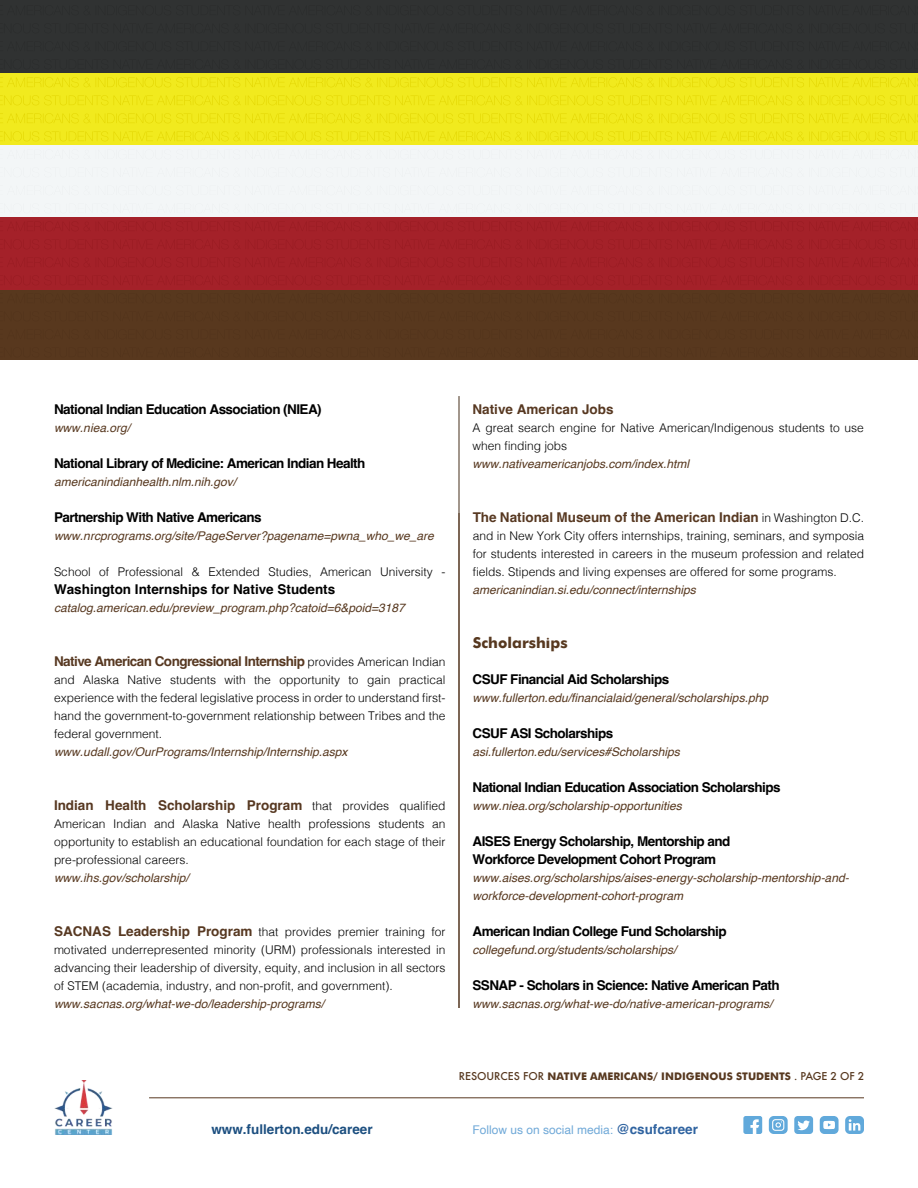
<style>
.page{position:relative;width:918px;height:1188px;background:#fff}
.page>*{position:absolute;margin:0;border:0;box-sizing:border-box;transform-origin:0 0}
.t1{font:700 15px "Futura";color:#57381f}
.t2{font:700 13.5px/18px "Helvetica";letter-spacing:-.04em;color:#000}
.t3{font:700 13.5px "Helvetica";color:#573821}
.t4{font:700 13.5px "Helvetica";letter-spacing:-.04em;color:#573821}
.t5{font:700 13.5px "Helvetica";color:#000}
.t6{font:700 13.5px "Helvetica";color:#1c4f80}
.t7{font:300 12px/18px "Helvetica";color:#000;text-align:justify}
.t8{font:italic 12px/18px "Helvetica";color:#57381f}
.t9{font:12px "Helvetica";color:#70a9d8}
.t10{font:700 10.5px "Futura";color:#57381f}
.s1{font-weight:300;font-size:12px;color:#000}
.s2{font-weight:700;font-size:13.5px;color:#573821}
.s3{font-weight:500}
.s4{font-weight:700;font-size:13.5px;color:#2f63a0}
</style>
<div class="page">
<div style="left:0;top:289px;width:918px;height:71px;background:#58381e"></div>
<div style="left:0;top:217px;width:918px;height:72px;background:#a42129"></div>
<div style="left:0;top:145px;width:918px;height:72px;background:#f3f6f7"></div>
<div style="left:0;top:72px;width:918px;height:73px;background:#f1ea1e"></div>
<div style="left:0;top:0;width:918px;height:72px;background:#303232"></div>
<svg style="left:820px;top:1116px;width:19px;height:18px"></svg>
<svg style="left:845px;top:1116px;width:19px;height:18px"></svg>
<svg style="left:794px;top:1116px;width:19px;height:18px"></svg>
<svg style="left:769px;top:1116px;width:19px;height:18px"></svg>
<svg style="left:743px;top:1116px;width:19px;height:18px"></svg>
<img style="left:54px;top:1080px;width:58px;height:54px">
<hr style="left:149px;top:1098px;width:715px;height:1px;background:#573820">
<hr style="left:459px;top:396px;width:1px;height:612px;background:#462f1b">
<hr style="left:459px;top:513px;width:1px;height:495px;background:#573820">
<svg style="left:0;top:131px;width:918px;height:10px"></svg>
<svg style="left:0;top:113px;width:918px;height:10px"></svg>
<svg style="left:0;top:95px;width:918px;height:10px"></svg>
<svg style="left:0;top:77px;width:918px;height:10px"></svg>
<p class="t2" style="left:54px;top:401px;width:269px">National Indian Education Association (NIEA)</p>
<p class="t8" style="left:54px;top:420px;width:78px">www.niea.org/</p>
<p class="t2" style="left:54px;top:455px;width:313px">National Library of Medicine: American Indian Health</p>
<p class="t8" style="left:54px;top:474px;width:184px">americanindianhealth.nlm.nih.gov/</p>
<p class="t2" style="left:54px;top:509px;width:209px">Partnership With Native Americans</p>
<p class="t8" style="left:54px;top:528px;width:381px">www.nrcprograms.org/site/PageServer?pagename=pwna_who_we_are</p>
<p class="t3" style="left:472px;top:404px;width:143px">Native American Jobs</p>
<p class="t7" style="left:472px;top:420px;width:393px">A great search engine for Native American/Indigenous students to use when finding jobs</p>
<p class="t8" style="left:472px;top:456px;width:218px">www.nativeamericanjobs.com/index.html</p>
<p class="t3" style="left:473px;top:512px;width:393px">The National Museum of the American Indian <span class="s1">in Washington D.C.</span></p>
<p class="t7" style="left:473px;top:528px;width:393px">and in New York City offers internships, training, seminars, and symposia for students interested in careers in the museum profession and related</p>
<p class="t7" style="left:54px;top:564px;width:393px">School of Professional &amp; Extended Studies, American University -</p>
<p class="t7" style="left:473px;top:564px;width:366px">fields. Stipends and living expenses are offered for some programs.</p>
<p class="t5" style="left:54px;top:584px;width:283px">Washington Internships for Native Students</p>
<p class="t1" style="left:473px;top:636px;width:96px">Scholarships</p>
<p class="t8" style="left:472px;top:582px;width:225px">americanindian.si.edu/connect/internships</p>
<p class="t8" style="left:54px;top:600px;width:352px">catalog.american.edu/preview_program.php?catoid=6&amp;poid=3187</p>
<p class="t4" style="left:54px;top:656px;width:393px">Native American Congressional Internship <span class="s1">provides American Indian</span></p>
<p class="t7" style="left:54px;top:672px;width:393px">and Alaska Native students with the opportunity to gain practical experience with the federal legislative process in order to understand first&shy;hand the government-to-government relationship between Tribes and the federal government.</p>
<p class="t2" style="left:472px;top:671px;width:198px">CSUF Financial Aid Scholarships</p>
<p class="t8" style="left:472px;top:690px;width:297px">www.fullerton.edu/financialaid/general/scholarships.php</p>
<p class="t2" style="left:472px;top:725px;width:142px">CSUF ASI Scholarships</p>
<p class="t8" style="left:54px;top:744px;width:295px">www.udall.gov/OurPrograms/Internship/Internship.aspx</p>
<p class="t8" style="left:472px;top:744px;width:209px">asi.fullerton.edu/services#Scholarships</p>
<p class="t2" style="left:472px;top:779px;width:310px">National Indian Education Association Scholarships</p>
<p class="t3" style="left:54px;top:800px;width:393px">Indian Health Scholarship Program <span class="s1">that provides qualified</span></p>
<p class="t7" style="left:54px;top:816px;width:393px">American Indian and Alaska Native health professions students an opportunity to establish an educational foundation for each stage of their pre-professional careers.</p>
<p class="t8" style="left:472px;top:798px;width:211px">www.niea.org/scholarship-opportunities</p>
<p class="t2" style="left:472px;top:833px;width:259px">AISES Energy Scholarship, Mentorship and<br>Workforce Development Cohort Program</p>
<p class="t8" style="left:54px;top:870px;width:136px">www.ihs.gov/scholarship/</p>
<p class="t8" style="left:472px;top:870px;width:378px">www.aises.org/scholarships/aises-energy-scholarship-mentorship-and&shy;workforce-development-cohort-program</p>
<p class="t7" style="left:54px;top:924px;width:393px"><span class="s2">SACNAS Leadership Program</span> that provides premier training for motivated underrepresented minority (URM) professionals interested in advancing their leadership of diversity, equity, and inclusion in all sectors of STEM (academia, industry, and non-profit, and government).</p>
<p class="t2" style="left:472px;top:923px;width:256px">American Indian College Fund Scholarship</p>
<p class="t8" style="left:472px;top:942px;width:206px">collegefund.org/students/scholarships/</p>
<p class="t2" style="left:472px;top:977px;width:309px">SSNAP - Scholars in Science: Native American Path</p>
<p class="t8" style="left:54px;top:996px;width:272px">www.sacnas.org/what-we-do/leadership-programs/</p>
<p class="t8" style="left:472px;top:996px;width:302px">www.sacnas.org/what-we-do/native-american-programs/</p>
<p class="t10" style="left:459px;top:1072px;width:407px"><span class="s3">RESOURCES FOR</span> NATIVE AMERICANS/ INDIGENOUS STUDENTS <span class="s3">. PAGE 2 OF 2</span></p>
<p class="t6" style="left:211px;top:1124px;width:163px">www.fullerton.edu/career</p>
<p class="t9" style="left:472px;top:1125px;width:227px">Follow us on social media: <span class="s4">@csufcareer</span></p>
</div>
